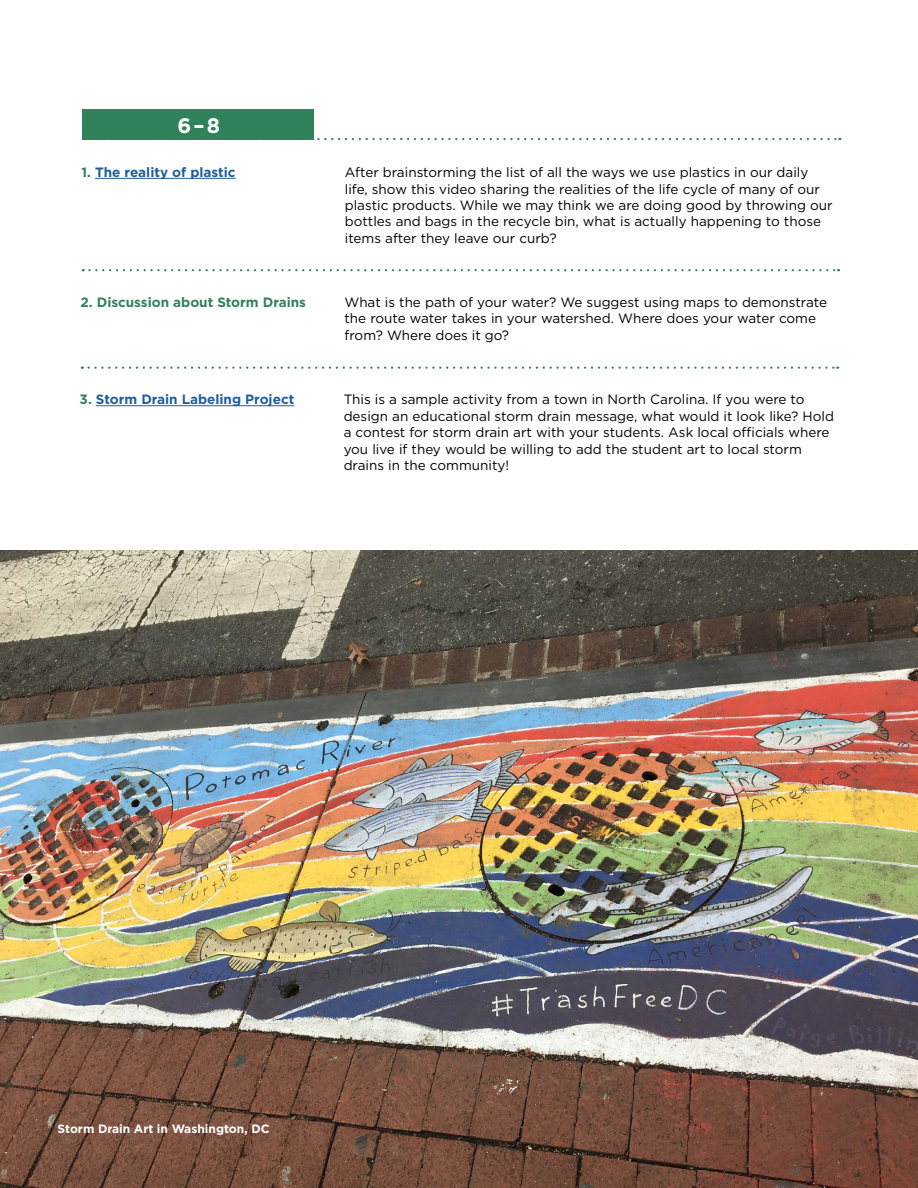
<style>
.page{position:relative;width:918px;height:1188px;background:#fff}
.page>*{position:absolute;margin:0;border:0;box-sizing:border-box;transform-origin:0 0}
.t1{font:700 21px "Gotham";color:#fff}
.t2{font:13.5px/16.5px "Gotham";color:#000}
.t3{font:700 13.5px "Gotham";color:#215e9e}
.t4{font:700 13.5px "Gotham";color:#30825a}
.t5{font:700 12px "Gotham";color:#fff}
.t6{font:700 3.3px "Gotham";color:#325781}
.s1{color:#30825a}
</style>
<div class="page">
<hr style="left:95px;top:178px;width:141px;height:1px;background:#215e9e">
<svg style="left:83px;top:269px;width:756px;height:2px"></svg>
<svg style="left:317px;top:138px;width:523px;height:2px"></svg>
<div style="left:82px;top:110px;width:232px;height:30px;background:#30825a"></div>
<hr style="left:96px;top:405px;width:198px;height:1px;background:#215e9e">
<svg style="left:89px;top:367px;width:749px;height:2px"></svg>
<img style="left:0;top:551px;width:918px;height:637px">
<h1 class="t1" style="left:178px;top:112px;width:44px">6–8</h1>
<p class="t3" style="left:82px;top:163px;width:156px"><span class="s1">1.</span> The reality of plastic</p>
<p class="t2" style="left:345px;top:164px;width:489px">After brainstorming the list of all the ways we use plastics in our daily life, show this video sharing the realities of the life cycle of many of our plastic products. While we may think we are doing good by throwing our bottles and bags in the recycle bin, what is actually happening to those items after they leave our curb?</p>
<p class="t4" style="left:80px;top:293px;width:227px">2. Discussion about Storm Drains</p>
<p class="t3" style="left:80px;top:391px;width:216px"><span class="s1">3.</span> Storm Drain Labeling Project</p>
<p class="t2" style="left:345px;top:294px;width:484px">What is the path of your water? We suggest using maps to demonstrate the route water takes in your watershed. Where does your water come from? Where does it go?</p>
<p class="t2" style="left:344px;top:391px;width:492px">This is a sample activity from a town in North Carolina. If you were to design an educational storm drain message, what would it look like? Hold a contest for storm drain art with your students. Ask local officials where you live if they would be willing to add the student art to local storm drains in the community!</p>
<p class="t5" style="left:58px;top:1121px;width:214px">Storm Drain Art in Washington, DC</p>
<p class="t6" style="left:80px;top:1129px;width:4px">®</p>
</div>
